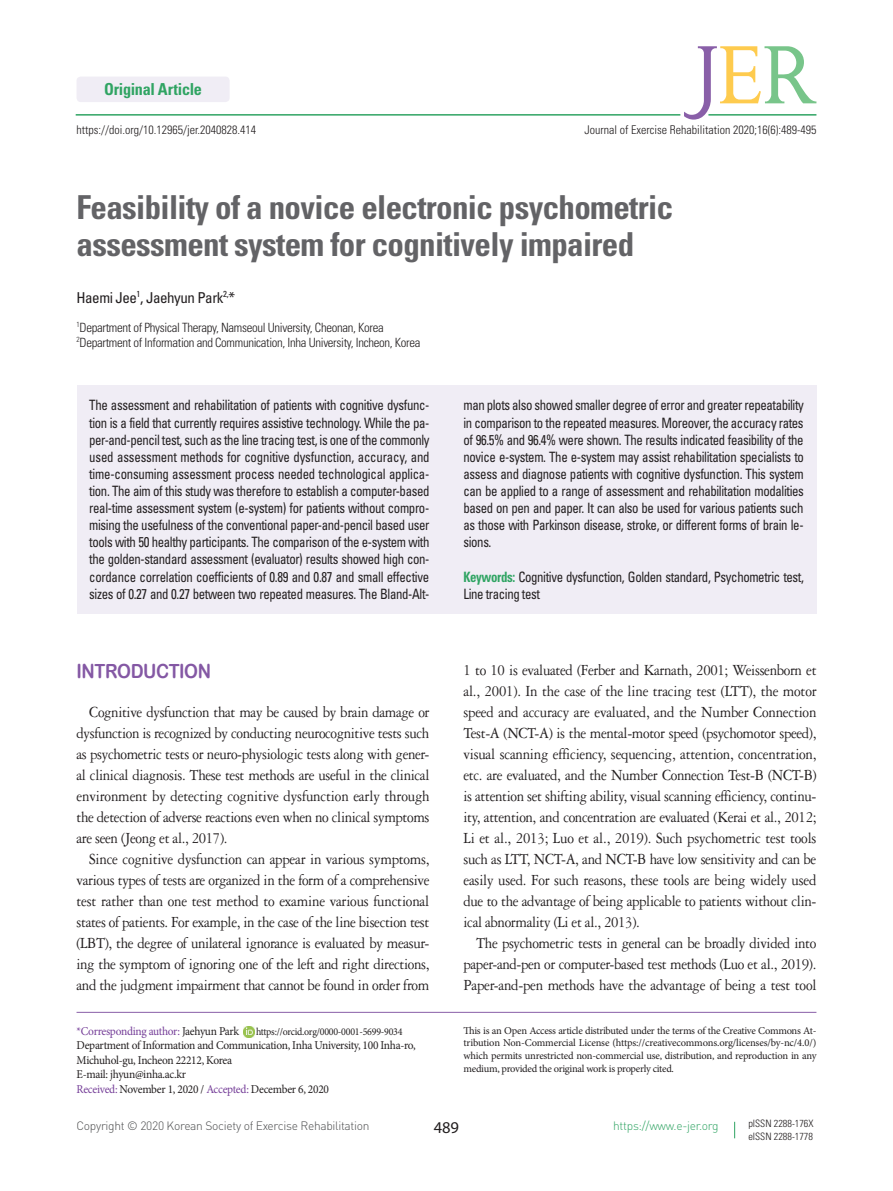
<style>
.page{position:relative;width:893px;height:1191px;background:#fff}
.page>*{position:absolute;margin:0;border:0;box-sizing:border-box;transform-origin:0 0}
.제목{font:700 condensed 33px/36.8px "Univers LT Std";letter-spacing:-.02em;color:#636366}
.본문_대제목{font:19.5px "Arial Rounded MT Bold";letter-spacing:-.025em;color:#8458a4;scale:.9 1}
.본문_영문{font:16.5px/21px "Garamond 3 LT Std";letter-spacing:-.025em;color:#231f20;text-align:justify;scale:.9 1}
.t1{font:700 condensed 16.5px "Univers LT Std";letter-spacing:-.02em;color:#30a463}
.t2{font:16.5px "Myriad Pro";color:#231f20}
.저자{font:condensed 15px "Univers LT Std";letter-spacing:-.03em;color:#231f20}
.t3{font:condensed 14.25px/17.1px "Univers LT Std";letter-spacing:-.03em;color:#231f20;text-align:justify;scale:.9 1}
.저자소속{font:300 condensed 12.75px "Univers LT Std";letter-spacing:-.025em;color:#231f20}
.교신저자{font:12px/14.4px "Minion Pro";letter-spacing:-.025em;color:#231f20;scale:.95 1}
.doi_단락{font:300 condensed 12px "Univers LT Std";color:#231f20}
.t4{font:300 12px "DIN Pro";letter-spacing:-.025em;color:#4b4c4d}
.교신저자-2{font:12px "Minion Pro";letter-spacing:-.03em;color:#753e98;scale:.95 1}
.t5{font:300 12px "DIN Pro";letter-spacing:-.025em;color:#30a463}
.교신저자-3{font:10.5px/12.6px "Minion Pro";letter-spacing:-.025em;color:#231f20;text-align:justify}
.교신저자-4{font:10.5px "Minion Pro";letter-spacing:-.025em;color:#231f20;scale:.95 1}
.t6{font:300 condensed 10.2px "Univers LT Std";color:#231f20}
.s1{font-weight:700;color:#30a463}
.s2{color:#231f20}
.s3{color:#753e98}
</style>
<div class="page">
<hr style="left:77px;top:1012px;width:739px;height:1px;background:#895fa8">
<svg style="left:734px;top:1121px;width:1px;height:17px"></svg>
<svg style="left:243px;top:1026px;width:11px;height:11px"></svg>
<div style="left:77px;top:386px;width:739px;height:228px;background:#f0edf5"></div>
<div style="left:77px;top:77px;width:153px;height:25px;background:#f0edf5;border-radius:4px"></div>
<hr style="left:76px;top:114px;width:604px;height:2px;background:#30a463">
<svg style="left:684px;top:46px;width:132px;height:74px"></svg>
<p class="t1" style="left:104px;top:79px;width:99px">Original Article</p>
<p class="doi_단락" style="left:77px;top:123px;width:181px">https://doi.org/10.12965/jer.2040828.414</p>
<p class="doi_단락" style="left:585px;top:123px;width:233px">Journal of Exercise Rehabilitation 2020;16(6):489-495</p>
<p class="제목" style="left:77px;top:188px;width:598px">Feasibility of a novice electronic psychometric assessment system for cognitively impaired</p>
<p class="저자" style="left:77px;top:288px;width:160px">Haemi Jee<sup>1</sup>, Jaehyun Park<sup>2,</sup>*</p>
<p class="저자소속" style="left:77px;top:320px;width:309px"><sup>1</sup>Department of Physical Therapy, Namseoul University, Cheonan, Korea</p>
<p class="저자소속" style="left:77px;top:335px;width:345px"><sup>2</sup>Department of Information and Communication, Inha University, Incheon, Korea</p>
<p class="t3" style="left:89px;top:396px;width:380px">The assessment and rehabilitation of patients with cognitive dysfunc&shy;tion is a field that currently requires assistive technology. While the pa&shy;per-and-pencil test, such as the line tracing test, is one of the commonly used assessment methods for cognitive dysfunction, accuracy, and time-consuming assessment process needed technological applica&shy;tion. The aim of this study was therefore to establish a computer-based real-time assessment system (e-system) for patients without compro&shy;mising the usefulness of the conventional paper-and-pencil based user tools with 50 healthy participants. The comparison of the e-system with the golden-standard assessment (evaluator) results showed high con&shy;cordance correlation coefficients of 0.89 and 0.87 and small effective sizes of 0.27 and 0.27 between two repeated measures. The Bland-Alt-</p>
<p class="t3" style="left:463px;top:396px;width:380px">man plots also showed smaller degree of error and greater repeatability in comparison to the repeated measures. Moreover, the accuracy rates of 96.5% and 96.4% were shown. The results indicated feasibility of the novice e-system. The e-system may assist rehabilitation specialists to assess and diagnose patients with cognitive dysfunction. This system can be applied to a range of assessment and rehabilitation modalities based on pen and paper. It can also be used for various patients such as those with Parkinson disease, stroke, or different forms of brain le&shy;sions.</p>
<p class="t3" style="left:463px;top:567px;width:380px"><span class="s1">Keywords:</span> Cognitive dysfunction, Golden standard, Psychometric test,<br>Line tracing test</p>
<p class="본문_대제목" style="left:77px;top:659px;width:151px">INTRODUCTION</p>
<p class="본문_영문" style="left:77px;top:701px;width:394px;text-indent:13px">Cognitive dysfunction that may be caused by brain damage or dysfunction is recognized by conducting neurocognitive tests such as psychometric tests or neuro-physiologic tests along with gener&shy;al clinical diagnosis. These test methods are useful in the clinical environment by detecting cognitive dysfunction early through the detection of adverse reactions even when no clinical symptoms are seen (Jeong et al., 2017).</p>
<p class="본문_영문" style="left:77px;top:848px;width:394px;text-indent:13px">Since cognitive dysfunction can appear in various symptoms, various types of tests are organized in the form of a comprehensive test rather than one test method to examine various functional states of patients. For example, in the case of the line bisection test (LBT), the degree of unilateral ignorance is evaluated by measur&shy;ing the symptom of ignoring one of the left and right directions, and the judgment impairment that cannot be found in order from</p>
<p class="교신저자-2" style="left:77px;top:1023px;width:173px">*Corresponding author: <span class="s2">Jaehyun Park</span></p>
<p class="교신저자-4" style="left:256px;top:1024px;width:156px">https://orcid.org/0000-0001-5699-9034</p>
<p class="교신저자" style="left:77px;top:1038px;width:359px">Department of Information and Communication, Inha University, 100 Inha-ro,<br>Michuhol-gu, Incheon 22212, Korea</p>
<p class="교신저자" style="left:77px;top:1067px;width:117px">E-mail: jhyun@inha.ac.kr</p>
<p class="교신저자" style="left:77px;top:1081px;width:267px"><span class="s3">Received:</span> November 1, 2020 / <span class="s3">Accepted:</span> December 6, 2020</p>
<p class="본문_영문" style="left:463px;top:659px;width:394px">1 to 10 is evaluated (Ferber and Karnath, 2001; Weissenborn et al., 2001). In the case of the line tracing test (LTT), the motor speed and accuracy are evaluated, and the Number Connection Test-A (NCT-A) is the mental-motor speed (psychomotor speed), visual scanning efficiency, sequencing, attention, concentration, etc. are evaluated, and the Number Connection Test-B (NCT-B) is attention set shifting ability, visual scanning efficiency, continu&shy;ity, attention, and concentration are evaluated (Kerai et al., 2012; Li et al., 2013; Luo et al., 2019). Such psychometric test tools such as LTT, NCT-A, and NCT-B have low sensitivity and can be easily used. For such reasons, these tools are being widely used due to the advantage of being applicable to patients without clin&shy;ical abnormality (Li et al., 2013).</p>
<p class="본문_영문" style="left:463px;top:932px;width:394px;text-indent:13px">The psychometric tests in general can be broadly divided into paper-and-pen or computer-based test methods (Luo et al., 2019).<br>Paper-and-pen methods have the advantage of being a test tool</p>
<p class="교신저자-3" style="left:463px;top:1024px;width:355px">This is an Open Access article distributed under the terms of the Creative Commons At&shy;tribution Non-Commercial License (https://creativecommons.org/licenses/by-nc/4.0/) which permits unrestricted non-commercial use, distribution, and reproduction in any medium, provided the original work is properly cited.</p>
<p class="t4" style="left:77px;top:1118px;width:295px">Copyright © 2020 Korean Society of Exercise Rehabilitation</p>
<p class="t5" style="left:613px;top:1118px;width:107px">https://www.e-jer.org</p>
<p class="t6" style="left:748px;top:1117px;width:67px">pISSN 2288-176X</p>
<p class="t6" style="left:748px;top:1129px;width:66px">eISSN 2288-1778</p>
<p class="t2" style="left:434px;top:1116px;width:27px">489</p>
</div>
